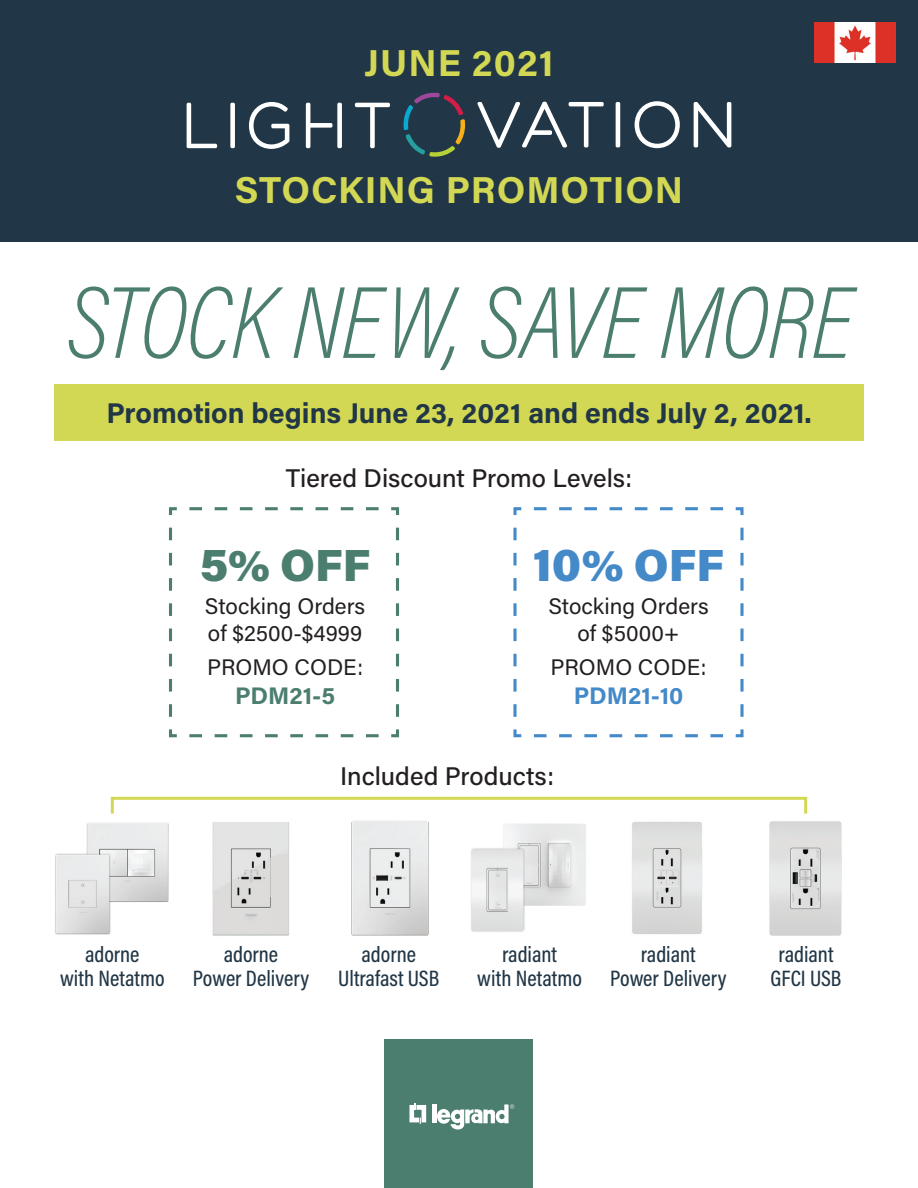
<style>
.page{position:relative;width:918px;height:1188px;background:#fff}
.page>*{position:absolute;margin:0;border:0;box-sizing:border-box;transform-origin:0 0}
.t1{font:italic 200 103.5px "Acumin Pro Cond";letter-spacing:-.015em;color:#4c7e70}
.t2{font:900 45px "Acumin Pro";color:#4489c8}
.t3{font:900 45px "Acumin Pro";color:#4c7e70}
.t4{font:700 37.5px "Acumin Pro";letter-spacing:.025em;color:#d3d854}
.t5{font:700 28.5px "Acumin Pro";color:#213646}
.t6{font:500 25.5px "Acumin Pro";color:#231f20}
.t7{font:700 24px "Acumin Pro";color:#4489c8}
.t8{font:700 24px "Acumin Pro";color:#4c7e70}
.t9{font:500 22.5px/24px "Acumin Pro Cond";color:#213646;text-align:center}
.t10{font:22.5px/27px "Acumin Pro";color:#231f20}
</style>
<div class="page">
<div style="left:0;top:0;width:918px;height:242px;background:#213646"></div>
<div style="left:54px;top:384px;width:810px;height:56px;background:#d3d854"></div>
<svg style="left:404px;top:93px;width:61px;height:64px"></svg>
<svg style="left:477px;top:102px;width:127px;height:46px"></svg>
<hr style="left:616px;top:102px;width:4px;height:45px;background:#fff;border-radius:2px">
<svg style="left:635px;top:101px;width:45px;height:47px"></svg>
<svg style="left:694px;top:102px;width:37px;height:45px"></svg>
<svg style="left:187px;top:103px;width:30px;height:45px"></svg>
<div style="left:230px;top:103px;width:5px;height:45px;background:#fff;border-radius:2px"></div>
<div style="left:337px;top:103px;width:5px;height:45px;background:#fff;border-radius:2px"></div>
<svg style="left:355px;top:103px;width:35px;height:45px"></svg>
<svg style="left:249px;top:102px;width:40px;height:47px"></svg>
<svg style="left:306px;top:103px;width:27px;height:45px"></svg>
<svg style="left:169px;top:507px;width:230px;height:231px"></svg>
<svg style="left:513px;top:507px;width:231px;height:231px"></svg>
<img style="left:55px;top:822px;width:114px;height:113px">
<img style="left:212px;top:822px;width:77px;height:114px">
<img style="left:351px;top:821px;width:78px;height:115px">
<img style="left:471px;top:823px;width:115px;height:109px">
<img style="left:632px;top:821px;width:70px;height:113px">
<img style="left:769px;top:821px;width:73px;height:115px">
<div style="left:111px;top:797px;width:696px;height:18px;border:3px solid #d3d854"></div>
<div style="left:385px;top:1039px;width:148px;height:149px;background:#4c7e70"></div>
<svg style="left:409px;top:1103px;width:17px;height:21px"></svg>
<hr style="left:432px;top:1104px;width:4px;height:19px;background:#fff">
<svg style="left:437px;top:1104px;width:77px;height:26px"></svg>
<img style="left:815px;top:22px;width:81px;height:41px">
<h3 class="t4" style="left:364px;top:36px;width:191px">JUNE 2021</h3>
<h3 class="t4" style="left:235px;top:164px;width:450px">STOCKING PROMOTION</h3>
<h1 class="t1" style="left:66px;top:256px;width:787px">STOCK NEW, SAVE MORE</h1>
<p class="t5" style="left:106px;top:393px;width:707px">Promotion begins June 23, 2021 and ends July 2, 2021.</p>
<p class="t6" style="left:286px;top:460px;width:348px">Tiered Discount Promo Levels:</p>
<h2 class="t3" style="left:200px;top:533px;width:172px">5% OFF</h2>
<p class="t10" style="left:205px;top:592px;width:162px">Stocking Orders of $2500-$4999</p>
<p class="t10" style="left:207px;top:653px;width:158px">PROMO CODE:</p>
<p class="t8" style="left:235px;top:679px;width:102px">PDM21-5</p>
<h2 class="t2" style="left:533px;top:533px;width:192px">10% OFF</h2>
<p class="t10" style="left:548px;top:592px;width:162px;text-align:center">Stocking Orders of $5000+</p>
<p class="t10" style="left:550px;top:653px;width:158px">PROMO CODE:</p>
<p class="t7" style="left:574px;top:679px;width:111px">PDM21-10</p>
<p class="t6" style="left:340px;top:758px;width:215px">Included Products:</p>
<p class="t9" style="left:60px;top:941px;width:106px">adorne<br>with Netatmo</p>
<p class="t9" style="left:610px;top:941px;width:118px">radiant<br>Power Delivery</p>
<p class="t9" style="left:193px;top:941px;width:118px">adorne<br>Power Delivery</p>
<p class="t9" style="left:771px;top:941px;width:72px">radiant<br>GFCI USB</p>
<p class="t9" style="left:338px;top:941px;width:103px">adorne<br>Ultrafast USB</p>
<p class="t9" style="left:477px;top:941px;width:106px">radiant<br>with Netatmo</p>
</div>
